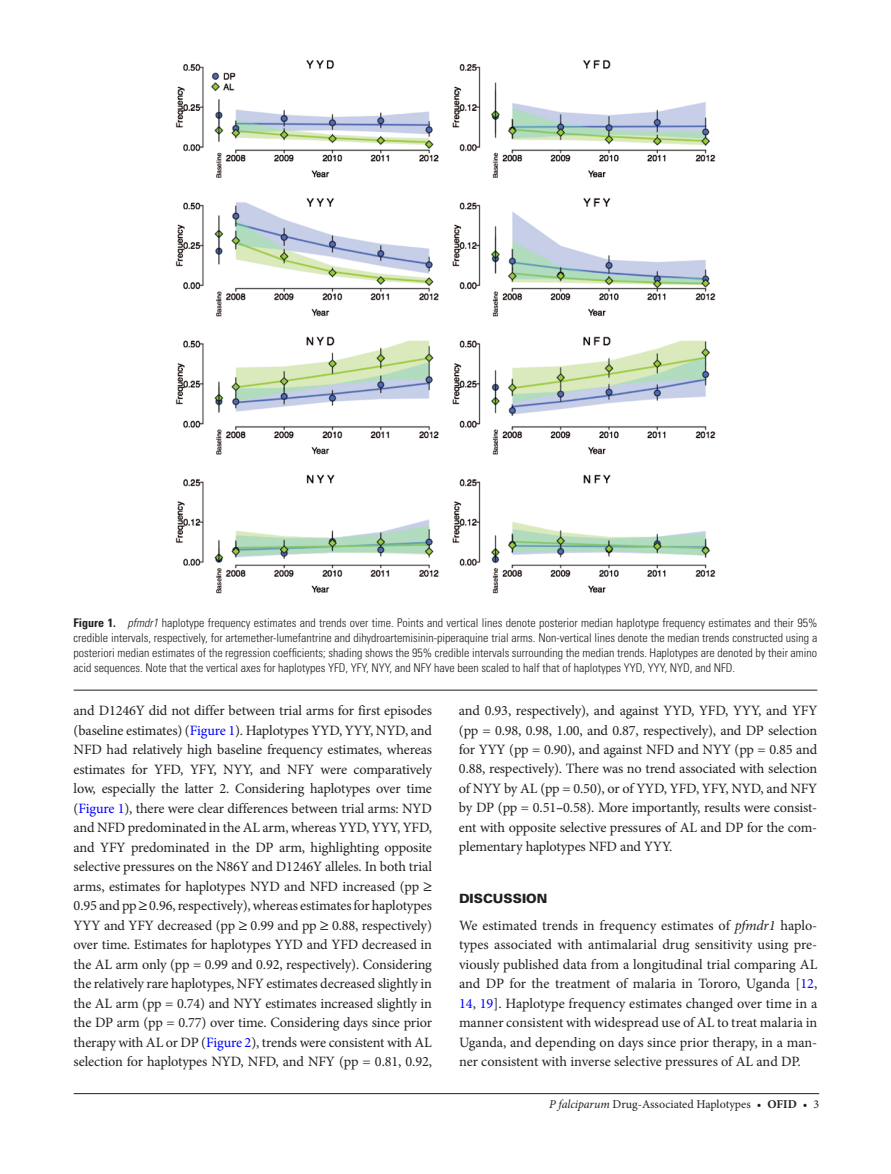
<style>
.page{position:relative;width:891px;height:1174px;background:#fff}
.page>*{position:absolute;margin:0;border:0;box-sizing:border-box;transform-origin:0 0}
.t1{font:14.25px/19.5px "Minion Pro";letter-spacing:-.01em;color:#231f20;text-align:justify}
.t2{font:900 12.75px "Univers LT Std";color:#231f20}
.t3{font:300 condensed 12px/15px "Univers LT Std";color:#231f20;text-align:justify}
.t4{font:12px "Minion Pro";color:#231f20}
.s1{font-weight:700}
.s2{font-style:italic}
.s3{color:#00f}
.s4{font-family:"Gandhari Unicode"}
</style>
<div class="page">
<hr style="left:74px;top:1093px;width:745px;height:1px;background:#231f20">
<hr style="left:74px;top:690px;width:743px;height:1px;background:#231f20">
<img style="left:176px;top:60px;width:539px;height:533px">
<p class="t3" style="left:74px;top:615px;width:745px"><span class="s1">Figure 1.</span> <span class="s2">pfmdr1</span> haplotype frequency estimates and trends over time. Points and vertical lines denote posterior median haplotype frequency estimates and their 95% credible intervals, respectively, for artemether-lumefantrine and dihydroartemisinin-piperaquine trial arms. Non-vertical lines denote the median trends constructed using a posteriori median estimates of the regression coefficients; shading shows the 95% credible intervals surrounding the median trends. Haplotypes are denoted by their amino acid sequences. Note that the vertical axes for haplotypes YFD, YFY, NYY, and NFY have been scaled to half that of haplotypes YYD, YYY, NYD, and NFD.</p>
<p class="t1" style="left:74px;top:701px;width:360px">and D1246Y did not differ between trial arms for first episodes (baseline estimates) (<span class="s3">Figure 1</span>). Haplotypes YYD, YYY, NYD, and NFD had relatively high baseline frequency estimates, whereas estimates for YFD, YFY, NYY, and NFY were comparatively low, especially the latter 2. Considering haplotypes over time (<span class="s3">Figure 1</span>), there were clear differences between trial arms: NYD and NFD predominated in the AL arm, whereas YYD, YYY, YFD, and YFY predominated in the DP arm, highlighting opposite selective pressures on the N86Y and D1246Y alleles. In both trial arms, estimates for haplotypes NYD and NFD increased (pp <span class="s4">≥ </span>0.95 and pp <span class="s4">≥</span> 0.96, respectively), whereas estimates for haplotypes YYY and YFY decreased (pp <span class="s4">≥</span> 0.99 and pp <span class="s4">≥</span> 0.88, respectively) over time. Estimates for haplotypes YYD and YFD decreased in the AL arm only (pp = 0.99 and 0.92, respectively). Considering the relatively rare haplotypes, NFY estimates decreased slightly in the AL arm (pp = 0.74) and NYY estimates increased slightly in the DP arm (pp = 0.77) over time. Considering days since prior therapy with AL or DP (<span class="s3">Figure 2</span>), trends were consistent with AL selection for haplotypes NYD, NFD, and NFY (pp = 0.81, 0.92,</p>
<p class="t1" style="left:459px;top:701px;width:360px">and 0.93, respectively), and against YYD, YFD, YYY, and YFY (pp = 0.98, 0.98, 1.00, and 0.87, respectively), and DP selection for YYY (pp = 0.90), and against NFD and NYY (pp = 0.85 and 0.88, respectively). There was no trend associated with selection of NYY by AL (pp = 0.50), or of YYD, YFD, YFY, NYD, and NFY by DP (pp = 0.51<span class="s1">–</span>0.58). More importantly, results were consist&shy;ent with opposite selective pressures of AL and DP for the com&shy;plementary haplotypes NFD and YYY.</p>
<p class="t2" style="left:459px;top:890px;width:90px">DISCUSSION</p>
<p class="t1" style="left:459px;top:915px;width:360px">We estimated trends in frequency estimates of <span class="s2">pfmdr1</span> haplo&shy;types associated with antimalarial drug sensitivity using pre&shy;viously published data from a longitudinal trial comparing AL and DP for the treatment of malaria in Tororo, Uganda [<span class="s3">12</span>, <span class="s3">14</span>, <span class="s3">19</span>]. Haplotype frequency estimates changed over time in a manner consistent with widespread use of AL to treat malaria in Uganda, and depending on days since prior therapy, in a man&shy;ner consistent with inverse selective pressures of AL and DP.</p>
<p class="t4" style="left:549px;top:1096px;width:272px"><span class="s2">P falciparum</span> Drug-Associated Haplotypes • <span class="s1">OFID</span> • 3</p>
</div>
